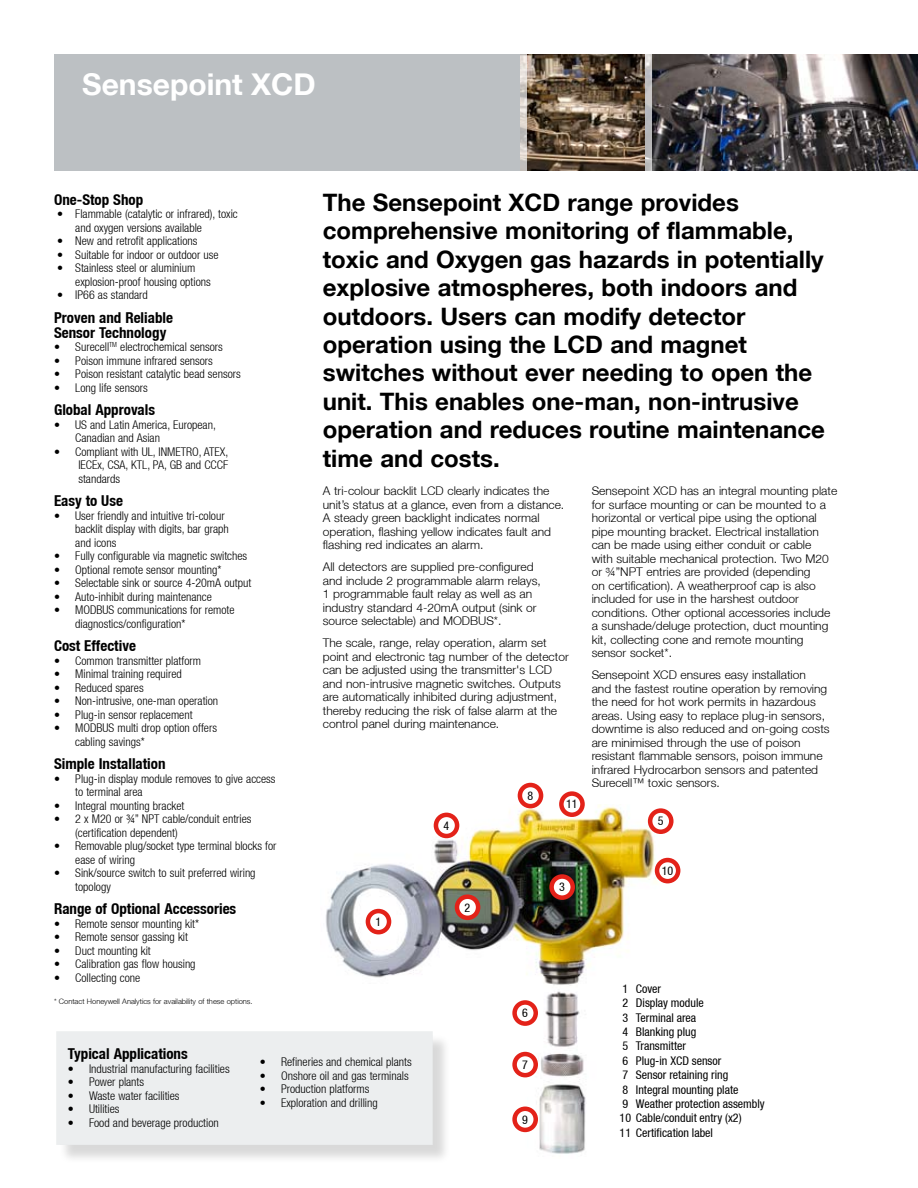
<style>
.page{position:relative;width:918px;height:1188px;background:#fff}
.page>*{position:absolute;margin:0;border:0;box-sizing:border-box;transform-origin:0 0}
.t1{font:700 30px "Helvetica Neue LT";color:#fff}
.t2{font:700 24px/28.5px "Helvetica Neue LT";color:#000}
.t3{font:700 condensed 15px/15px "Helvetica Neue LT";color:#000}
.t4{font:300 12px/13.5px "Helvetica Neue LT";color:#000}
.t5{font:300 condensed 12px/13.5px "Helvetica Neue LT";color:#000}
.t6{font:condensed 12px/14.4px "Helvetica Neue LT";color:#000}
.t7{font:300 7.5px "Helvetica Neue LT";color:#000}
</style>
<div class="page">
<img style="left:326px;top:804px;width:333px;height:350px">
<div style="left:54px;top:54px;width:864px;height:116px;background:#bcc0c3"></div>
<img style="left:527px;top:54px;width:118px;height:116px">
<img style="left:652px;top:54px;width:266px;height:116px">
<svg style="left:520px;top:54px;width:7px;height:117px"></svg>
<svg style="left:645px;top:54px;width:7px;height:117px"></svg>
<div style="left:59px;top:1033px;width:393px;height:130px;background:#000;opacity:.15"></div>
<div style="left:56px;top:1031px;width:377px;height:114px;background:#eceeef"></div>
<svg style="left:368px;top:911px;width:21px;height:21px"></svg>
<div style="left:366px;top:909px;width:25px;height:25px;border:4px solid #e32219;border-radius:50%"></div>
<svg style="left:457px;top:897px;width:21px;height:21px"></svg>
<div style="left:455px;top:894px;width:25px;height:26px;border:4px solid #e32219;border-radius:50%"></div>
<svg style="left:552px;top:877px;width:21px;height:21px"></svg>
<div style="left:549px;top:874px;width:26px;height:26px;border:4px solid #e32219;border-radius:50%"></div>
<svg style="left:436px;top:815px;width:21px;height:21px"></svg>
<div style="left:434px;top:813px;width:25px;height:25px;border:4px solid #e32219;border-radius:50%"></div>
<svg style="left:650px;top:811px;width:21px;height:21px"></svg>
<div style="left:648px;top:808px;width:26px;height:26px;border:4px solid #e32219;border-radius:50%"></div>
<svg style="left:515px;top:1002px;width:21px;height:22px"></svg>
<div style="left:512px;top:1000px;width:26px;height:26px;border:4px solid #e32219;border-radius:50%"></div>
<svg style="left:515px;top:1054px;width:21px;height:21px"></svg>
<div style="left:512px;top:1052px;width:26px;height:25px;border:4px solid #e32219;border-radius:50%"></div>
<svg style="left:515px;top:1109px;width:21px;height:21px"></svg>
<div style="left:512px;top:1107px;width:26px;height:25px;border:4px solid #e32219;border-radius:50%"></div>
<svg style="left:520px;top:785px;width:21px;height:21px"></svg>
<div style="left:518px;top:783px;width:25px;height:25px;border:4px solid #e32219;border-radius:50%"></div>
<svg style="left:657px;top:860px;width:21px;height:21px"></svg>
<div style="left:655px;top:858px;width:25px;height:25px;border:4px solid #e32219;border-radius:50%"></div>
<svg style="left:561px;top:794px;width:22px;height:21px"></svg>
<div style="left:559px;top:791px;width:26px;height:26px;border:4px solid #e32219;border-radius:50%"></div>
<h1 class="t1" style="left:82px;top:65px;width:235px">Sensepoint XCD</h1>
<p class="t2" style="left:323px;top:187px;width:504px">The Sensepoint XCD range provides comprehensive monitoring of flammable, toxic and Oxygen gas hazards in potentially explosive atmospheres, both indoors and outdoors. Users can modify detector operation using the LCD and magnet switches without ever needing to open the unit. This enables one-man, non-intrusive operation and reduces routine maintenance time and costs.</p>
<p class="t4" style="left:323px;top:484px;width:243px">A tri-colour backlit LCD clearly indicates the unit’s status at a glance, even from a distance.<br>A steady green backlight indicates normal operation, flashing yellow indicates fault and flashing red indicates an alarm.</p>
<p class="t4" style="left:323px;top:560px;width:219px">All detectors are supplied pre-configured and include 2 programmable alarm relays, 1 programmable fault relay as well as an industry standard 4-20mA output (sink or source selectable) and MODBUS*.</p>
<p class="t4" style="left:323px;top:636px;width:247px">The scale, range, relay operation, alarm set point and electronic tag number of the detector can be adjusted using the transmitter's LCD and non-intrusive magnetic switches. Outputs are automatically inhibited during adjustment, thereby reducing the risk of false alarm at the control panel during maintenance.</p>
<p class="t3" style="left:54px;top:192px;width:91px">One-Stop Shop</p>
<p class="t5" style="left:75px;top:207px;width:164px;text-indent:-18px">• Flammable (catalytic or infrared), toxic and oxygen versions available</p>
<p class="t5" style="left:57px;top:234px;width:142px">• New and retrofit applications</p>
<p class="t5" style="left:57px;top:248px;width:163px">• Suitable for indoor or outdoor use</p>
<p class="t5" style="left:75px;top:261px;width:137px;text-indent:-18px">• Stainless steel or aluminium explosion-proof housing options</p>
<p class="t5" style="left:57px;top:288px;width:92px">• IP66 as standard</p>
<p class="t3" style="left:54px;top:310px;width:121px">Proven and Reliable<br>Sensor Technology</p>
<p class="t5" style="left:54px;top:340px;width:170px">• Surecell<sup>TM</sup> electrochemical sensors</p>
<p class="t5" style="left:54px;top:354px;width:160px">• Poison immune infrared sensors</p>
<p class="t5" style="left:54px;top:367px;width:188px">• Poison resistant catalytic bead sensors</p>
<p class="t5" style="left:54px;top:381px;width:95px">• Long life sensors</p>
<p class="t3" style="left:54px;top:402px;width:102px">Global Approvals</p>
<p class="t5" style="left:75px;top:418px;width:142px;text-indent:-21px">• US and Latin America, European,<br>Canadian and Asian</p>
<p class="t5" style="left:78px;top:445px;width:151px;text-align:justify;text-indent:-24px">• Compliant with UL, INMETRO, ATEX, IECEx, CSA, KTL, PA, GB and CCCF standards</p>
<p class="t3" style="left:54px;top:493px;width:70px">Easy to Use</p>
<p class="t5" style="left:75px;top:509px;width:155px;text-indent:-21px">• User friendly and intuitive tri-colour backlit display with digits, bar graph and icons</p>
<p class="t5" style="left:54px;top:549px;width:195px">• Fully configurable via magnetic switches</p>
<p class="t5" style="left:54px;top:563px;width:169px">• Optional remote sensor mounting*</p>
<p class="t5" style="left:54px;top:576px;width:199px">• Selectable sink or source 4-20mA output</p>
<p class="t5" style="left:54px;top:590px;width:159px">• Auto-inhibit during maintenance</p>
<p class="t5" style="left:75px;top:603px;width:161px;text-indent:-21px">• MODBUS communications for remote diagnostics/configuration*</p>
<p class="t3" style="left:54px;top:638px;width:83px">Cost Effective</p>
<p class="t5" style="left:54px;top:654px;width:149px">• Common transmitter platform</p>
<p class="t5" style="left:54px;top:667px;width:129px">• Minimal training required</p>
<p class="t5" style="left:54px;top:681px;width:91px">• Reduced spares</p>
<p class="t5" style="left:54px;top:694px;width:166px">• Non-intrusive, one-man operation</p>
<p class="t5" style="left:54px;top:708px;width:140px">• Plug-in sensor replacement</p>
<p class="t5" style="left:75px;top:721px;width:143px;text-indent:-21px">• MODBUS multi drop option offers cabling savings*</p>
<p class="t3" style="left:54px;top:756px;width:113px">Simple Installation</p>
<p class="t5" style="left:75px;top:772px;width:202px;text-indent:-21px">• Plug-in display module removes to give access to terminal area</p>
<p class="t5" style="left:54px;top:799px;width:132px">• Integral mounting bracket</p>
<p class="t5" style="left:75px;top:812px;width:178px;text-indent:-21px">• 2 x M20 or ¾” NPT cable/conduit entries (certification dependent)</p>
<p class="t5" style="left:75px;top:839px;width:203px;text-indent:-21px">• Removable plug/socket type terminal blocks for ease of wiring</p>
<p class="t5" style="left:75px;top:866px;width:182px;text-indent:-21px">• Sink/source switch to suit preferred wiring topology</p>
<p class="t3" style="left:54px;top:901px;width:184px">Range of Optional Accessories</p>
<p class="t5" style="left:54px;top:917px;width:147px">• Remote sensor mounting kit*</p>
<p class="t5" style="left:54px;top:930px;width:136px">• Remote sensor gassing kit</p>
<p class="t5" style="left:54px;top:944px;width:98px">• Duct mounting kit</p>
<p class="t5" style="left:54px;top:957px;width:143px">• Calibration gas flow housing</p>
<p class="t5" style="left:54px;top:971px;width:88px">• Collecting cone</p>
<p class="t7" style="left:54px;top:996px;width:200px">* Contact Honeywell Analytics for availability of these options.</p>
<p class="t4" style="left:592px;top:484px;width:247px">Sensepoint XCD has an integral mounting plate for surface mounting or can be mounted to a horizontal or vertical pipe using the optional pipe mounting bracket. Electrical installation can be made using either conduit or cable<br>with suitable mechanical protection. Two M20 or ¾”NPT entries are provided (depending<br>on certification). A weatherproof cap is also included for use in the harshest outdoor conditions. Other optional accessories include a sunshade/deluge protection, duct mounting kit, collecting cone and remote mounting sensor socket*.</p>
<p class="t4" style="left:592px;top:668px;width:240px">Sensepoint XCD ensures easy installation<br>and the fastest routine operation by removing the need for hot work permits in hazardous areas. Using easy to replace plug-in sensors, downtime is also reduced and on-going costs are minimised through the use of poison resistant flammable sensors, poison immune infrared Hydrocarbon sensors and patented Surecell™ toxic sensors.</p>
<p class="t6" style="left:528px;top:788px;width:7px">8</p>
<p class="t6" style="left:566px;top:797px;width:13px">11</p>
<p class="t6" style="left:444px;top:818px;width:7px">4</p>
<p class="t6" style="left:658px;top:814px;width:7px">5</p>
<p class="t6" style="left:662px;top:863px;width:13px">10</p>
<p class="t6" style="left:559px;top:880px;width:7px">3</p>
<p class="t6" style="left:465px;top:900px;width:7px">2</p>
<p class="t6" style="left:376px;top:914px;width:7px">1</p>
<p class="t6" style="left:620px;top:981px;width:147px">1 Cover<br>2 Display module<br>3 Terminal area<br>4 Blanking plug<br>5 Transmitter<br>6 Plug-in XCD sensor<br>7 Sensor retaining ring<br>8 Integral mounting plate<br>9 Weather protection assembly<br>10 Cable/conduit entry (x2)<br>11 Certification label</p>
<p class="t6" style="left:522px;top:1006px;width:7px">6</p>
<p class="t3" style="left:68px;top:1046px;width:121px">Typical Applications</p>
<p class="t5" style="left:68px;top:1061px;width:163px">• Industrial manufacturing facilities</p>
<p class="t5" style="left:68px;top:1075px;width:78px">• Power plants</p>
<p class="t5" style="left:68px;top:1088px;width:113px">• Waste water facilities</p>
<p class="t5" style="left:68px;top:1102px;width:53px">• Utilities</p>
<p class="t5" style="left:68px;top:1115px;width:152px">• Food and beverage production</p>
<p class="t5" style="left:260px;top:1055px;width:154px">• Refineries and chemical plants</p>
<p class="t5" style="left:260px;top:1069px;width:150px">• Onshore oil and gas terminals</p>
<p class="t5" style="left:260px;top:1082px;width:111px">• Production platforms</p>
<p class="t5" style="left:260px;top:1096px;width:119px">• Exploration and drilling</p>
<p class="t6" style="left:522px;top:1057px;width:7px">7</p>
<p class="t6" style="left:522px;top:1112px;width:7px">9</p>
</div>
